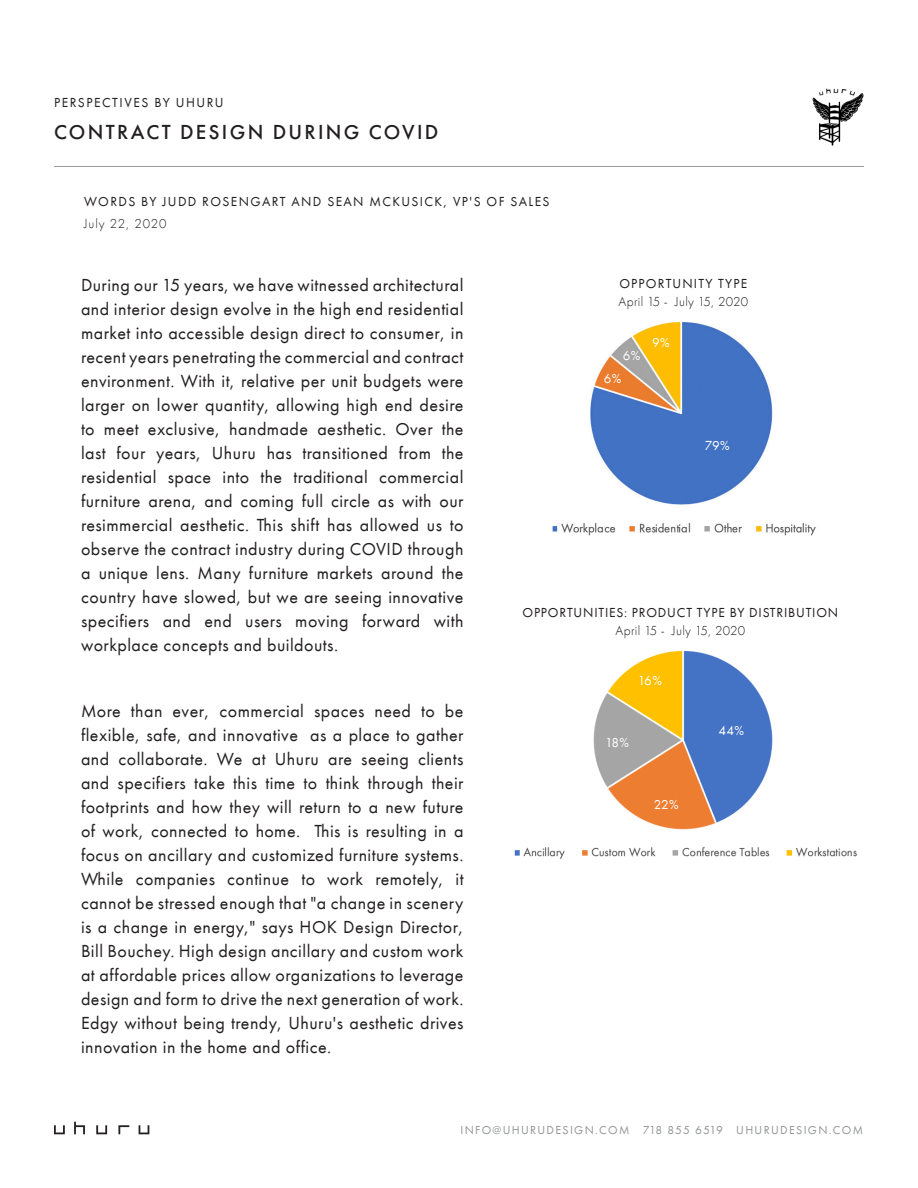
<style>
.page{position:relative;width:918px;height:1188px;background:#fff}
.page>*{position:absolute;margin:0;border:0;box-sizing:border-box;transform-origin:0 0}
.PRODUCT_NAME{font:500 21px "Futura PT Web";letter-spacing:.11em;color:#231f20}
.BODY_TEXT{font:18px/24px "Futura PT Web";letter-spacing:.025em;color:#231f20;text-align:justify}
.PRODUCT_DETAIL_TITLE{font:13.5px "Futura PT Web";letter-spacing:.1em;color:#231f20}
.PRODUCT_DETAIL_TITLE-2{font:13.5px "Futura PT Web";letter-spacing:.06em;color:#231f20}
.PRODUCT_DETAIL_TITLE-3{font:300 13.5px "Futura PT Web";letter-spacing:.025em;color:#231f20}
.PRODUCT_DETAIL_TITLE-4{font:13.5px "Futura PT Web";letter-spacing:-.025em;color:#fff}
.PRODUCT_DETAIL_TITLE-5{font:300 13.5px "Futura PT Web";letter-spacing:.075em;color:#231f20}
.HEADER___FOOTER_RIGH{font:12px "Futura PT Web";letter-spacing:.11em;color:#939598}
</style>
<div class="page">
<svg style="left:54px;top:1125px;width:11px;height:9px"></svg>
<svg style="left:74px;top:1122px;width:11px;height:12px"></svg>
<svg style="left:96px;top:1125px;width:11px;height:9px"></svg>
<svg style="left:118px;top:1125px;width:11px;height:9px"></svg>
<svg style="left:139px;top:1125px;width:10px;height:9px"></svg>
<hr style="left:54px;top:166px;width:810px;height:1px;background:#231f20">
<img style="left:514px;top:651px;width:343px;height:208px">
<img style="left:812px;top:88px;width:52px;height:58px">
<img style="left:552px;top:321px;width:264px;height:215px">
<p class="PRODUCT_DETAIL_TITLE" style="left:54px;top:95px;width:171px">PERSPECTIVES BY UHURU</p>
<p class="PRODUCT_NAME" style="left:54px;top:120px;width:386px">CONTRACT DESIGN DURING COVID</p>
<p class="PRODUCT_DETAIL_TITLE" style="left:84px;top:193px;width:467px">WORDS BY JUDD ROSENGART AND SEAN MCKUSICK, VP'S OF SALES</p>
<p class="PRODUCT_DETAIL_TITLE-5" style="left:84px;top:216px;width:84px">July 22, 2020</p>
<p class="BODY_TEXT" style="left:81px;top:273px;width:384px">During our 15 years, we have witnessed architectural and interior design evolve in the high end residential market into accessible design direct to consumer, in recent years penetrating the commercial and contract environment. With it, relative per unit budgets were larger on lower quantity, allowing high end desire to meet exclusive, handmade aesthetic. Over the last four years, Uhuru has transitioned from the residential space into the traditional commercial furniture arena, and coming full circle as with our resimmercial aesthetic. This shift has allowed us to observe the contract industry during COVID through a unique lens. Many furniture markets around the country have slowed, but we are seeing innovative specifiers and end users moving forward with workplace concepts and buildouts.</p>
<p class="BODY_TEXT" style="left:81px;top:699px;width:384px">More than ever, commercial spaces need to be flexible, safe, and innovative as a place to gather and collaborate. We at Uhuru are seeing clients and specifiers take this time to think through their footprints and how they will return to a new future of work, connected to home. This is resulting in a focus on ancillary and customized furniture systems.<br>While companies continue to work remotely, it cannot be stressed enough that "a change in scenery is a change in energy," says HOK Design Director, Bill Bouchey. High design ancillary and custom work at affordable prices allow organizations to leverage design and form to drive the next generation of work.<br>Edgy without being trendy, Uhuru's aesthetic drives innovation in the home and office.</p>
<p class="PRODUCT_DETAIL_TITLE" style="left:619px;top:275px;width:130px">OPPORTUNITY TYPE</p>
<p class="PRODUCT_DETAIL_TITLE-3" style="left:618px;top:294px;width:131px">April 15 - July 15, 2020</p>
<p class="PRODUCT_DETAIL_TITLE-4" style="left:623px;top:348px;width:19px">6%</p>
<p class="PRODUCT_DETAIL_TITLE-4" style="left:604px;top:370px;width:19px">6%</p>
<p class="PRODUCT_DETAIL_TITLE-4" style="left:652px;top:334px;width:19px">9%</p>
<p class="PRODUCT_DETAIL_TITLE-4" style="left:705px;top:437px;width:26px">79%</p>
<p class="PRODUCT_DETAIL_TITLE-2" style="left:522px;top:605px;width:317px">OPPORTUNITIES: PRODUCT TYPE BY DISTRIBUTION</p>
<p class="PRODUCT_DETAIL_TITLE-3" style="left:615px;top:623px;width:131px">April 15 - July 15, 2020</p>
<p class="PRODUCT_DETAIL_TITLE-4" style="left:638px;top:673px;width:26px">16%</p>
<p class="PRODUCT_DETAIL_TITLE-4" style="left:605px;top:735px;width:25px">18%</p>
<p class="PRODUCT_DETAIL_TITLE-4" style="left:654px;top:796px;width:27px">22%</p>
<p class="PRODUCT_DETAIL_TITLE-4" style="left:719px;top:723px;width:27px">44%</p>
<p class="HEADER___FOOTER_RIGH" style="left:461px;top:1123px;width:404px">INFO@UHURUDESIGN.COM 718 855 6519 UHURUDESIGN.COM</p>
</div>
